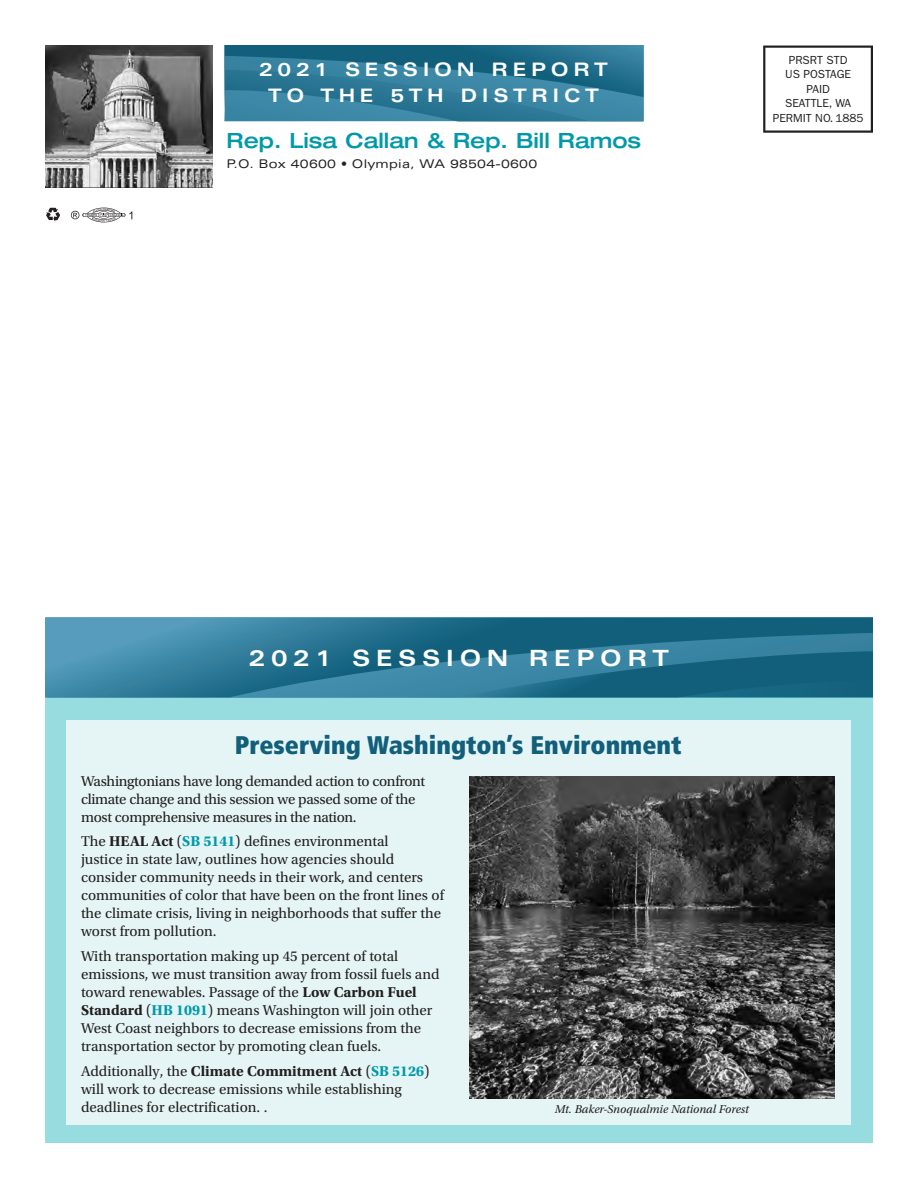
<style>
.page{position:relative;width:918px;height:1188px;background:#fff}
.page>*{position:absolute;margin:0;border:0;box-sizing:border-box;transform-origin:0 0}
.Heading_1{font:900 condensed 25.5px "Frutiger LT Std";color:#125f7b}
.t1{font:700 expanded 22.35px "Univers LT Std";letter-spacing:.25em;color:#fff}
.Contact__Name{font:500 expanded 21px "Helvetica Neue LT Std";color:#0099a9}
.t2{font:700 expanded 18.6px "Univers LT Std";letter-spacing:.25em;color:#fff}
.Body_Text{font:15px/18px "Utopia Std";color:#231f20}
.Body_Text-2{font:15px/18px "Utopia Std";letter-spacing:-.02em;color:#231f20}
.t3{font:expanded 12px "Univers LT Std";letter-spacing:.02em;color:#231f20}
.Heading_1-2{font:italic 12px "Utopia Std";color:#231f20}
.t4{font:11.7px/14.5px "ITC Franklin Gothic Std";color:#231f20;text-align:center}
.s1{font-weight:700}
.s2{font-weight:700;color:#0099a9}
</style>
<div class="page">
<hr style="left:47px;top:697px;width:826px;height:2px;background:#0099a9">
<svg style="left:45px;top:618px;width:828px;height:79px;background:#2a7694"></svg>
<div style="left:45px;top:699px;width:828px;height:444px;background:#97dde0"></div>
<img style="left:45px;top:45px;width:168px;height:143px">
<svg style="left:46px;top:208px;width:14px;height:14px"></svg>
<svg style="left:224px;top:45px;width:420px;height:77px;background:#2e7997"></svg>
<svg style="left:763px;top:46px;width:110px;height:87px"></svg>
<svg style="left:71px;top:208px;width:61px;height:14px"></svg>
<div style="left:66px;top:720px;width:784px;height:405px;background:#e5f5f6"></div>
<img style="left:469px;top:776px;width:365px;height:322px">
<p class="t2" style="left:259px;top:59px;width:350px">2021 SESSION REPORT</p>
<p class="t2" style="left:268px;top:85px;width:332px">TO THE 5TH DISTRICT</p>
<p class="Contact__Name" style="left:227px;top:127px;width:416px">Rep. Lisa Callan &amp; Rep. Bill Ramos</p>
<p class="t3" style="left:227px;top:156px;width:312px">P.O. Box 40600 • Olympia, WA 98504-0600</p>
<p class="t4" style="left:773px;top:53px;width:92px">PRSRT STD<br>US POSTAGE<br>PAID<br>SEATTLE, WA<br>PERMIT NO. 1885</p>
<p class="t1" style="left:249px;top:645px;width:422px">2021 SESSION REPORT</p>
<p class="Heading_1" style="left:235px;top:730px;width:448px">Preserving Washington’s Environment</p>
<p class="Body_Text-2" style="left:81px;top:772px;width:346px">Washingtonians have long demanded action to confront climate change and this session we passed some of the most comprehensive measures in the nation.</p>
<p class="Body_Text" style="left:81px;top:833px;width:364px">The <span class="s1">HEAL Act</span> (<span class="s2">SB 5141</span>) defines environmental<br>justice in state law, outlines how agencies should consider community needs in their work, and centers communities of color that have been on the front lines of the climate crisis, living in neighborhoods that suffer the worst from pollution.</p>
<p class="Body_Text" style="left:81px;top:948px;width:360px">With transportation making up 45 percent of total emissions, we must transition away from fossil fuels and toward renewables. Passage of the <span class="s1">Low Carbon Fuel Standard</span> (<span class="s2">HB 1091</span>) means Washington will join other West Coast neighbors to decrease emissions from the transportation sector by promoting clean fuels.</p>
<p class="Body_Text" style="left:81px;top:1062px;width:350px">Additionally, the <span class="s1">Climate Commitment Act</span> (<span class="s2">SB 5126</span>) will work to decrease emissions while establishing deadlines for electrification. .</p>
<p class="Heading_1-2" style="left:555px;top:1103px;width:195px">Mt. Baker-Snoqualmie National Forest</p>
</div>
